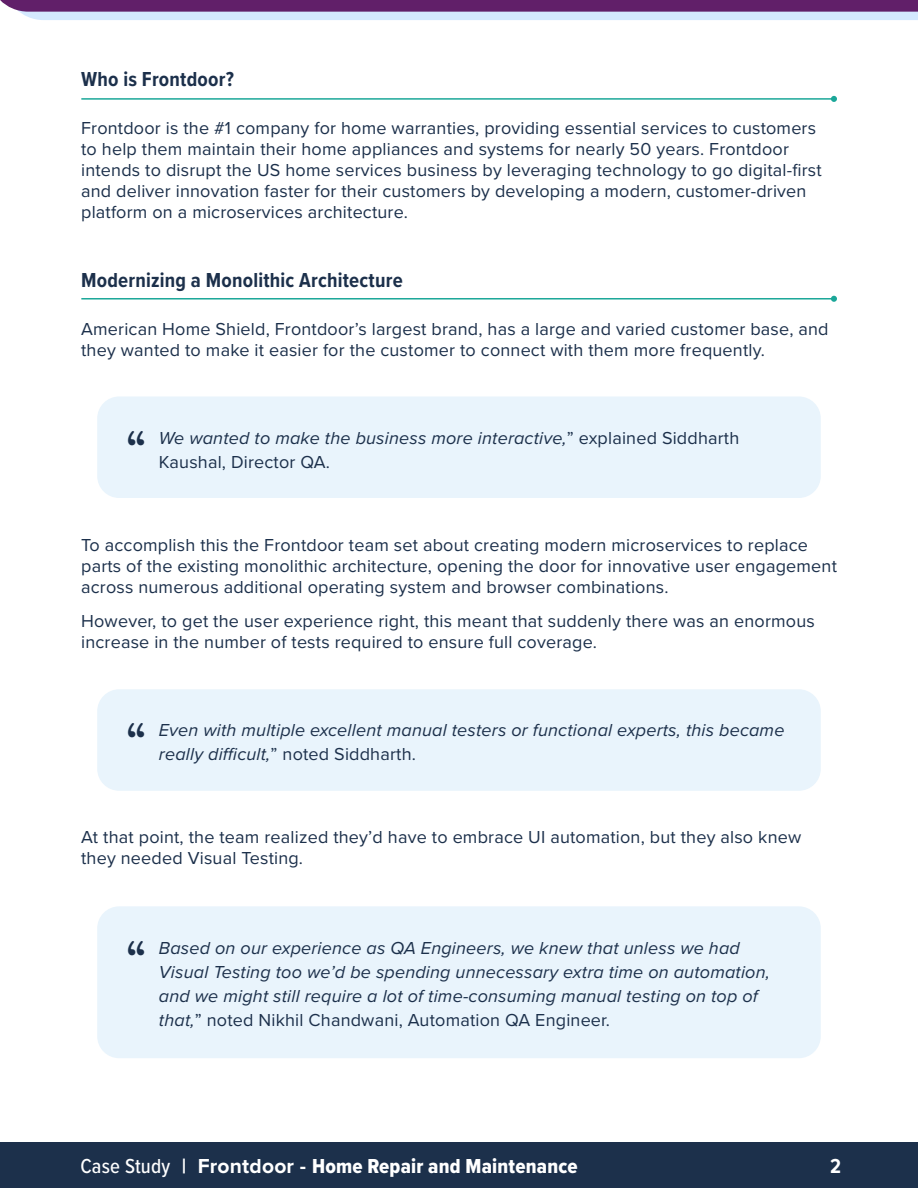
<style>
.page{position:relative;width:918px;height:1188px;background:#fff}
.page>*{position:absolute;margin:0;border:0;box-sizing:border-box;transform-origin:0 0}
.t1{font:48.45px "American Typewriter";color:#1c304b}
.t2{font:700 21px "Proxima Nova Cond";letter-spacing:.01em;color:#1c304b}
.t3{font:21px "Proxima Nova Cond Extrabld";letter-spacing:.01em;color:#fff}
.t4{font:700 21px "Proxima Nova Cond";color:#fff}
.t5{font:18px/21px "Proxima Nova";letter-spacing:.01em;color:#1c304b}
.t6{font:italic 18px/24px "Proxima Nova";letter-spacing:.01em;color:#1c304b}
.s1{font-style:normal}
.s2{font-family:"Proxima Nova Cond";font-weight:500}
.s3{font-family:"Proxima Nova";font-weight:700}
</style>
<div class="page">
<div style="left:0;top:1142px;width:918px;height:46px;background:#1c304b"></div>
<svg style="left:0;top:0;width:918px;height:20px;background:#9275a8"></svg>
<hr style="left:81px;top:98px;width:755px;height:2px;background:#1ba799">
<svg style="left:831px;top:96px;width:6px;height:6px"></svg>
<hr style="left:81px;top:298px;width:755px;height:2px;background:#1ba799">
<svg style="left:831px;top:296px;width:6px;height:6px"></svg>
<div style="left:97px;top:396px;width:724px;height:102px;background:#e9f4fc;border-radius:22px"></div>
<div style="left:97px;top:689px;width:724px;height:102px;background:#e9f4fc;border-radius:22px"></div>
<div style="left:97px;top:906px;width:724px;height:152px;background:#e9f4fc;border-radius:22px"></div>
<p class="t2" style="left:81px;top:63px;width:154px">Who is Frontdoor?</p>
<p class="t5" style="left:81px;top:117px;width:742px">Frontdoor is the #1 company for home warranties, providing essential services to customers to help them maintain their home appliances and systems for nearly 50 years. Frontdoor intends to disrupt the US home services business by leveraging technology to go digital-first and deliver innovation faster for their customers by developing a modern, customer-driven platform on a microservices architecture.</p>
<p class="t2" style="left:81px;top:264px;width:323px">Modernizing a Monolithic Architecture</p>
<p class="t5" style="left:81px;top:318px;width:749px">American Home Shield, Frontdoor’s largest brand, has a large and varied customer base, and they wanted to make it easier for the customer to connect with them more frequently.</p>
<p class="t1" style="left:126px;top:412px;width:23px">“</p>
<p class="t6" style="left:159px;top:425px;width:582px">We wanted to make the business more interactive,<span class="s1">” explained Siddharth</span></p>
<p class="t5" style="left:159px;top:450px;width:173px">Kaushal, Director QA.</p>
<p class="t5" style="left:81px;top:534px;width:757px">To accomplish this the Frontdoor team set about creating modern microservices to replace parts of the existing monolithic architecture, opening the door for innovative user engagement across numerous additional operating system and browser combinations.</p>
<p class="t5" style="left:81px;top:610px;width:735px">However, to get the user experience right, this meant that suddenly there was an enormous increase in the number of tests required to ensure full coverage.</p>
<p class="t1" style="left:126px;top:704px;width:23px">“</p>
<p class="t6" style="left:159px;top:718px;width:627px">Even with multiple excellent manual testers or functional experts, this became</p>
<p class="t6" style="left:159px;top:742px;width:259px">really difficult,<span class="s1">” noted Siddharth.</span></p>
<p class="t5" style="left:81px;top:826px;width:722px">At that point, the team realized they’d have to embrace UI automation, but they also knew they needed Visual Testing.</p>
<p class="t1" style="left:126px;top:921px;width:23px">“</p>
<p class="t6" style="left:159px;top:935px;width:613px">Based on our experience as QA Engineers, we knew that unless we had Visual Testing too we’d be spending unnecessary extra time on automation, and we might still require a lot of time-consuming manual testing on top of that,<span class="s1">” noted Nikhil Chandwani, Automation QA Engineer.</span></p>
<p class="t3" style="left:80px;top:1151px;width:499px"><span class="s2">Case Study</span> <span class="s3">| Frontdoor -</span> Home Repair and Maintenance</p>
<p class="t4" style="left:830px;top:1151px;width:12px">2</p>
</div>
